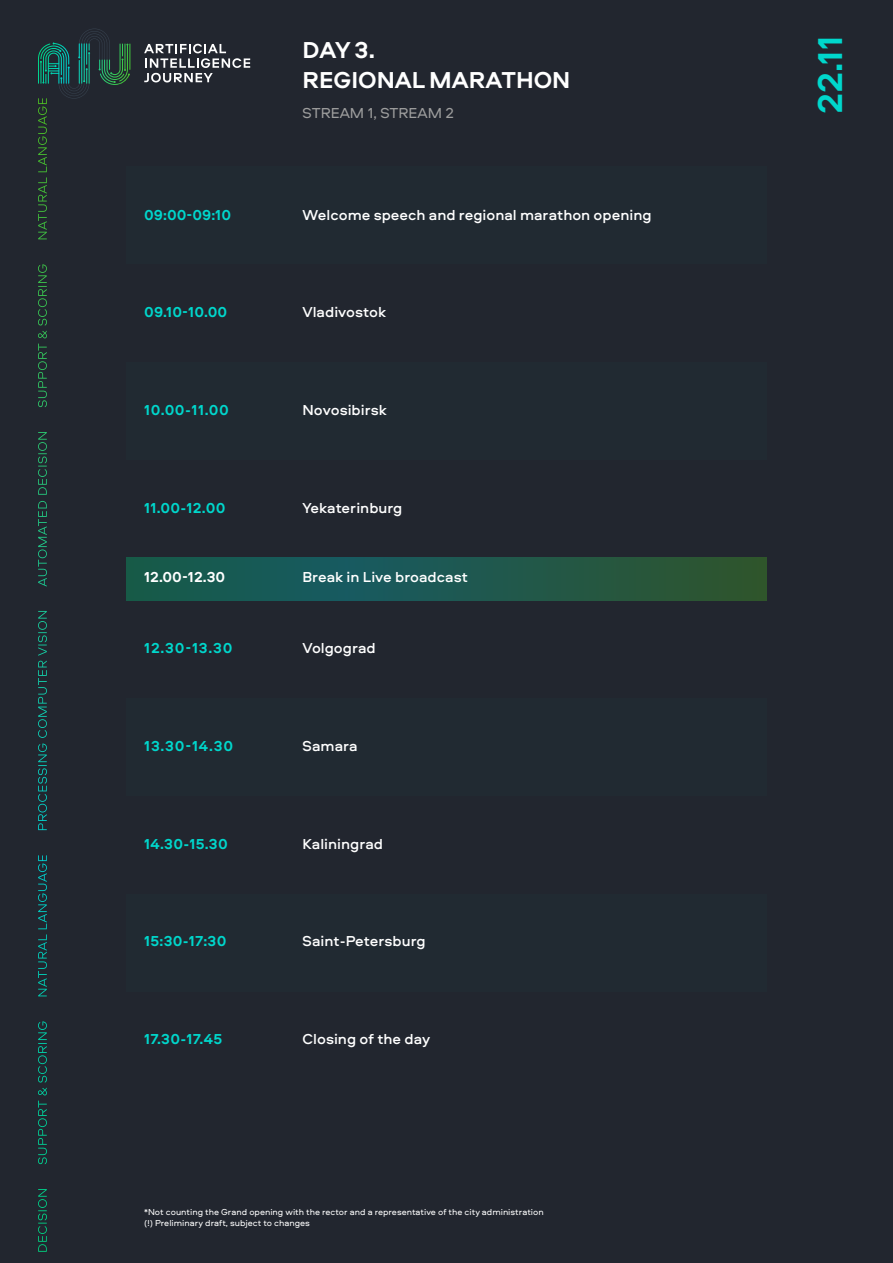
<style>
.page{position:relative;width:893px;height:1263px;background:#22262f}
.page>*{position:absolute;margin:0;border:0;box-sizing:border-box;transform-origin:0 0}
.t1{font:700 36px "Aeroport";color:#00d7cc}
.t2{font:700 24px/30px "Aeroport";color:#fff}
.t3{font:500 15px "Aeroport";color:#fff}
.t4{font:700 15px "Aeroport";letter-spacing:.015em;color:#00d7cc}
.t5{font:15px "Aeroport";color:#9e9e9e}
.t6{font:700 15px "Aeroport";color:#fff}
.t7{font:9px/10.8px "Aeroport";color:#fff}
</style>
<div class="page">
<svg style="left:144px;top:44px;width:106px;height:38px"></svg>
<svg style="left:38px;top:29px;width:92px;height:243px"></svg>
<div style="left:126px;top:166px;width:640px;height:98px;background:#212a32"></div>
<div style="left:126px;top:362px;width:640px;height:98px;background:#212a32"></div>
<svg style="left:126px;top:558px;width:640px;height:42px;background:#1e584a"></svg>
<div style="left:126px;top:698px;width:640px;height:98px;background:#212a32"></div>
<div style="left:126px;top:894px;width:640px;height:97px;background:#212a32"></div>
<h2 class="t2" style="left:302px;top:34px;width:269px">DAY 3.<br>REGIONAL MARATHON</h2>
<p class="t5" style="left:302px;top:103px;width:153px">STREAM 1, STREAM 2</p>
<p class="t4" style="left:144px;top:204px;width:88px">09:00-09:10</p>
<p class="t3" style="left:302px;top:204px;width:351px">Welcome speech and regional marathon opening</p>
<p class="t4" style="left:144px;top:301px;width:85px">09.10-10.00</p>
<p class="t3" style="left:302px;top:301px;width:85px">Vladivostok</p>
<p class="t4" style="left:144px;top:399px;width:86px">10.00-11.00</p>
<p class="t3" style="left:302px;top:399px;width:86px">Novosibirsk</p>
<p class="t4" style="left:144px;top:497px;width:83px">11.00-12.00</p>
<p class="t3" style="left:302px;top:497px;width:101px">Yekaterinburg</p>
<p class="t6" style="left:144px;top:567px;width:83px">12.00-12.30</p>
<p class="t3" style="left:302px;top:567px;width:167px">Break in Live broadcast</p>
<p class="t4" style="left:144px;top:637px;width:90px">12.30-13.30</p>
<p class="t3" style="left:302px;top:637px;width:75px">Volgograd</p>
<p class="t4" style="left:144px;top:735px;width:91px">13.30-14.30</p>
<p class="t3" style="left:302px;top:735px;width:57px">Samara</p>
<p class="t4" style="left:144px;top:833px;width:85px">14.30-15.30</p>
<p class="t3" style="left:302px;top:833px;width:82px">Kaliningrad</p>
<p class="t4" style="left:144px;top:930px;width:84px">15:30-17:30</p>
<p class="t3" style="left:302px;top:930px;width:125px">Saint-Petersburg</p>
<p class="t4" style="left:144px;top:1028px;width:80px">17.30-17.45</p>
<p class="t3" style="left:302px;top:1029px;width:129px">Closing of the day</p>
<p class="t7" style="left:144px;top:1206px;width:401px">*Not counting the Grand opening with the rector and a representative of the city administration (!) Preliminary draft, subject to changes</p>
<h1 class="t1" style="left:804px;top:114px;width:80px;rotate:-90deg">22.11</h1>
</div>
